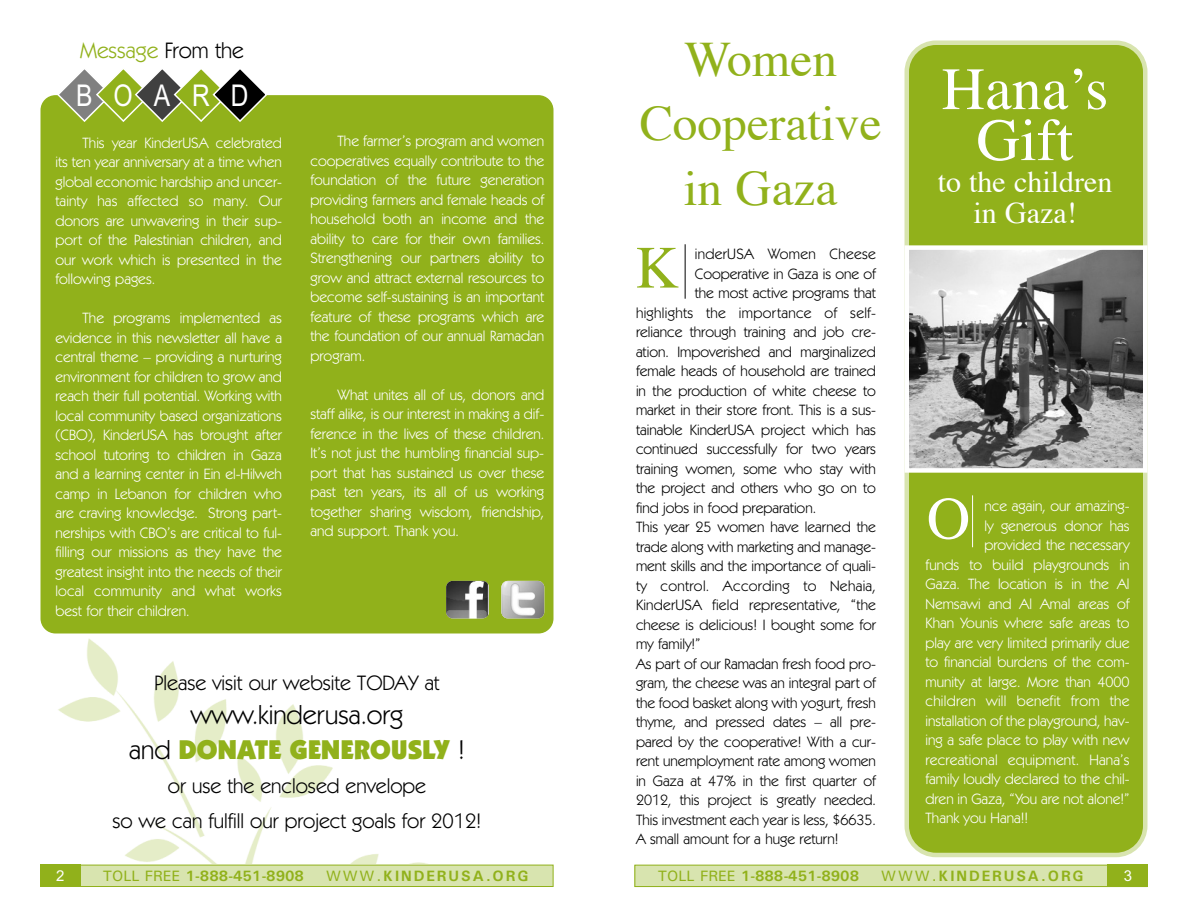
<style>
.page{position:relative;width:1188px;height:918px;background:#fff}
.page>*{position:absolute;margin:0;border:0;box-sizing:border-box;transform-origin:0 0}
.t1{font:60px/51px "Times";color:#fff;text-align:center}
.t2{font:60px "Times";color:#91b11b}
.t3{font:49.5px/64.5px "Times";color:#91b11b;text-align:center}
.t4{font:30px/31.5px "Times";color:#fff;text-align:center}
.t5{font:30px "Arial Narrow";letter-spacing:.705em;color:#fff}
.t6{font:27px/34.5px "Kabel IT Cby BT";color:#000;text-align:center}
.t7{font:22.5px "Kabel IT Cby BT";color:#91b11b}
.t8{font:21px/34.5px "Kabel IT Cby BT";color:#000;text-align:center}
.t9{font:15px/19.5px "Kabel IT Cby BT";color:#fff;text-align:justify}
.t10{font:15px "Kabel IT Cby BT";color:#000}
.t11{font:15px "Kabel IT Cby BT";letter-spacing:.02em;color:#000}
.t12{font:700 15px "Univers";color:#91b11b}
.t13{font:700 15px "Univers";letter-spacing:.125em;color:#91b11b}
.t14{font:15px "Kabel IT Cby BT";letter-spacing:.02em;color:#fff}
.t15{font:15px "Arial";color:#fff}
.s1{color:#000}
.s2{font-weight:900;color:#91b11b}
.s3{font-weight:500}
</style>
<div class="page">
<img style="left:58px;top:638px;width:370px;height:226px">
<div style="left:41px;top:865px;width:512px;height:22px;background:#d8e4af"></div>
<div style="left:40px;top:865px;width:514px;height:22px;border:1px solid #91b11b"></div>
<div style="left:40px;top:865px;width:41px;height:22px;background:#91b11b"></div>
<div style="left:40px;top:95px;width:514px;height:539px;background:#91b11b"></div>
<svg style="left:56px;top:69px;width:213px;height:54px"></svg>
<img style="left:501px;top:581px;width:43px;height:37px;border-radius:6px">
<img style="left:446px;top:581px;width:43px;height:37px;border-radius:6px">
<div style="left:635px;top:865px;width:512px;height:22px;background:#d8e4af"></div>
<div style="left:634px;top:865px;width:514px;height:22px;border:1px solid #91b11b"></div>
<div style="left:1107px;top:865px;width:41px;height:22px;background:#91b11b"></div>
<hr style="left:685px;top:244px;width:1px;height:55px;background:#000">
<div style="left:904px;top:40px;width:244px;height:817px;background:#91b11b"></div>
<img style="left:909px;top:250px;width:234px;height:218px">
<div style="left:904px;top:245px;width:244px;height:228px;border:4px solid #fff"></div>
<hr style="left:972px;top:495px;width:1px;height:52px;background:#fff">
<h3 class="t7" style="left:80px;top:42px;width:165px">Message <span class="s1">From the</span></h3>
<h3 class="t5" style="left:76px;top:84px;width:174px">BOARD</h3>
<p class="t9" style="left:55px;top:134px;width:228px;text-indent:27px">This year KinderUSA celebrated its ten year anniversary at a time when global economic hardship and uncer&shy;tainty has affected so many. Our donors are unwavering in their sup&shy;port of the Palestinian children, and our work which is presented in the following pages.</p>
<p class="t9" style="left:55px;top:310px;width:228px;text-indent:27px">The programs implemented as evidence in this newsletter all have a central theme – providing a nurturing environment for children to grow and reach their full potential. Working with local community based organizations (CBO), KinderUSA has brought after school tutoring to children in Gaza and a learning center in Ein el-Hilweh camp in Lebanon for children who are craving knowledge. Strong part&shy;nerships with CBO’s are critical to ful&shy;filling our missions as they have the greatest insight into the needs of their local community and what works best for their children.</p>
<p class="t9" style="left:310px;top:133px;width:235px;text-indent:27px">The farmer’s program and women cooperatives equally contribute to the foundation of the future generation providing farmers and female heads of household both an income and the ability to care for their own families.<br>Strengthening our partners ability to grow and attract external resources to become self-sustaining is an important feature of these programs which are the foundation of our annual Ramadan program.</p>
<p class="t9" style="left:310px;top:386px;width:235px;text-indent:27px">What unites all of us, donors and staff alike, is our interest in making a dif&shy;ference in the lives of these children.<br>It’s not just the humbling financial sup&shy;port that has sustained us over these past ten years, its all of us working together sharing wisdom, friendship, and support. Thank you.</p>
<h3 class="t8" style="left:154px;top:667px;width:287px">Please visit our website TODAY at</h3>
<h3 class="t6" style="left:129px;top:700px;width:337px">www.kinderusa.org<br>and <span class="s2">DONATE GENEROUSLY</span> !</h3>
<h3 class="t8" style="left:112px;top:771px;width:371px">or use the enclosed envelope<br>so we can fulfill our project goals for 2012!</h3>
<p class="t15" style="left:56px;top:870px;width:10px">2</p>
<p class="t12" style="left:103px;top:870px;width:203px"><span class="s3">TOLL FREE</span> 1-888-451-8908</p>
<p class="t13" style="left:326px;top:870px;width:204px"><span class="s3">WWW.</span>KINDERUSA.ORG</p>
<h2 class="t3" style="left:640px;top:31px;width:243px">Women<br>Cooperative in Gaza</h2>
<h1 class="t2" style="left:636px;top:243px;width:45px">K</h1>
<p class="t11" style="left:695px;top:249px;width:183px">inderUSA Women Cheese</p>
<p class="t10" style="left:695px;top:268px;width:183px">Cooperative in Gaza is one of</p>
<p class="t10" style="left:695px;top:288px;width:183px">the most active programs that</p>
<p class="t11" style="left:636px;top:307px;width:241px">highlights the importance of self-</p>
<p class="t10" style="left:636px;top:327px;width:241px">reliance through training and job cre-</p>
<p class="t10" style="left:636px;top:346px;width:241px">ation. Impoverished and marginalized</p>
<p class="t10" style="left:636px;top:366px;width:241px">female heads of household are trained</p>
<p class="t10" style="left:636px;top:385px;width:241px">in the production of white cheese to</p>
<p class="t10" style="left:636px;top:405px;width:241px">market in their store front. This is a sus-</p>
<p class="t10" style="left:636px;top:424px;width:242px">tainable KinderUSA project which has</p>
<p class="t10" style="left:636px;top:444px;width:241px">continued successfully for two years</p>
<p class="t10" style="left:636px;top:463px;width:242px">training women, some who stay with</p>
<p class="t10" style="left:636px;top:483px;width:241px">the project and others who go on to</p>
<p class="t10" style="left:636px;top:502px;width:182px">find jobs in food preparation.</p>
<p class="t10" style="left:636px;top:522px;width:241px">This year 25 women have learned the</p>
<p class="t10" style="left:636px;top:541px;width:241px">trade along with marketing and manage-</p>
<p class="t10" style="left:636px;top:561px;width:241px">ment skills and the importance of quali-</p>
<p class="t11" style="left:636px;top:580px;width:242px">ty control. According to Nehaia,</p>
<p class="t10" style="left:636px;top:600px;width:242px">KinderUSA field representative, “the</p>
<p class="t10" style="left:636px;top:619px;width:241px">cheese is delicious! I bought some for</p>
<p class="t10" style="left:636px;top:639px;width:66px">my family!”</p>
<p class="t10" style="left:636px;top:658px;width:241px">As part of our Ramadan fresh food pro-</p>
<p class="t10" style="left:636px;top:678px;width:242px">gram, the cheese was an integral part of</p>
<p class="t10" style="left:636px;top:697px;width:241px">the food basket along with yogurt, fresh</p>
<p class="t10" style="left:636px;top:717px;width:241px">thyme, and pressed dates – all pre-</p>
<p class="t10" style="left:636px;top:736px;width:241px">pared by the cooperative! With a cur-</p>
<p class="t10" style="left:636px;top:756px;width:241px">rent unemployment rate among women</p>
<p class="t10" style="left:636px;top:775px;width:241px">in Gaza at 47% in the first quarter of</p>
<p class="t10" style="left:636px;top:795px;width:241px">2012, this project is greatly needed.</p>
<p class="t10" style="left:636px;top:814px;width:241px">This investment each year is less, $6635.</p>
<p class="t10" style="left:636px;top:834px;width:204px">A small amount for a huge return!</p>
<h1 class="t1" style="left:942px;top:69px;width:168px">Hana’s<br>Gift</h1>
<h3 class="t4" style="left:938px;top:168px;width:176px">to the children in Gaza!</h3>
<h1 class="t1" style="left:927px;top:498px;width:45px">O</h1>
<p class="t9" style="left:984px;top:497px;width:147px">nce again, our amazing-</p>
<p class="t9" style="left:984px;top:517px;width:147px">ly generous donor has</p>
<p class="t9" style="left:984px;top:536px;width:147px">provided the necessary</p>
<p class="t9" style="left:926px;top:556px;width:206px">funds to build playgrounds in</p>
<p class="t9" style="left:926px;top:575px;width:206px">Gaza. The location is in the Al</p>
<p class="t9" style="left:926px;top:595px;width:206px">Nemsawi and Al Amal areas of</p>
<p class="t9" style="left:926px;top:614px;width:206px">Khan Younis where safe areas to</p>
<p class="t9" style="left:926px;top:634px;width:206px">play are very limited primarily due</p>
<p class="t9" style="left:926px;top:653px;width:206px">to financial burdens of the com-</p>
<p class="t9" style="left:926px;top:673px;width:206px">munity at large. More than 4000</p>
<p class="t14" style="left:926px;top:695px;width:206px">children will benefit from the</p>
<p class="t9" style="left:926px;top:712px;width:206px">installation of the playground, hav-</p>
<p class="t9" style="left:926px;top:731px;width:206px">ing a safe place to play with new</p>
<p class="t9" style="left:926px;top:751px;width:206px">recreational equipment. Hana’s</p>
<p class="t9" style="left:926px;top:770px;width:206px">family loudly declared to the chil-</p>
<p class="t9" style="left:926px;top:790px;width:206px">dren in Gaza, “You are not alone!”</p>
<p class="t9" style="left:926px;top:809px;width:104px">Thank you Hana!!</p>
<p class="t12" style="left:658px;top:870px;width:203px"><span class="s3">TOLL FREE</span> 1-888-451-8908</p>
<p class="t13" style="left:881px;top:870px;width:204px"><span class="s3">WWW.</span>KINDERUSA.ORG</p>
<p class="t15" style="left:1124px;top:871px;width:10px">3</p>
</div>
